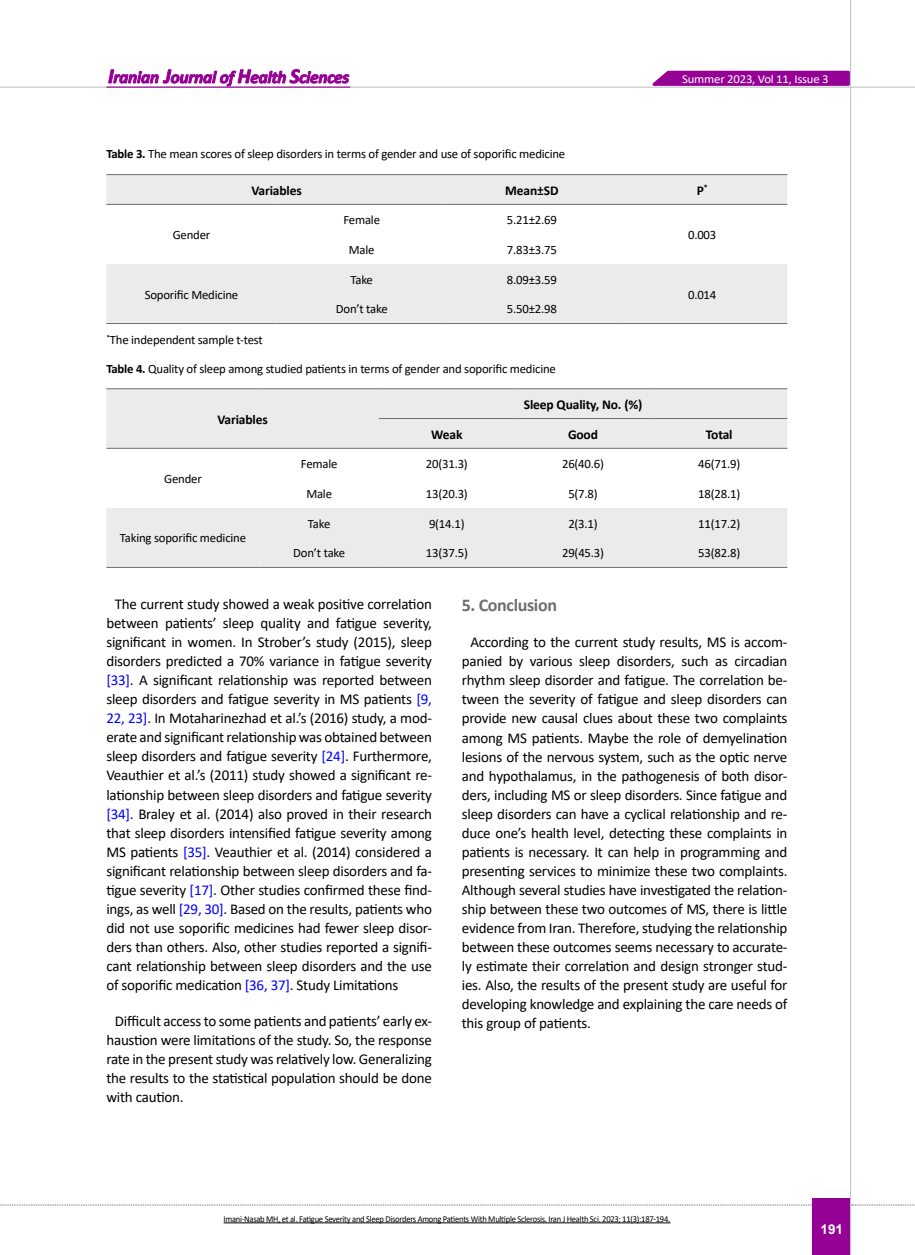
<style>
.page{position:relative;width:915px;height:1255px;background:#fff}
.page>*{position:absolute;margin:0;border:0;box-sizing:border-box;transform-origin:0 0}
.t1{font:700 18px "Calibri";letter-spacing:-.02em;color:#6d6e71}
.t2{font:15px/19px "Calibri";letter-spacing:-.015em;color:#000;text-align:justify}
.t3{font:700 13.5px "Calibri";letter-spacing:-.01em;color:#000}
.t4{font:700 13.5px "Arial";color:#fff}
.t5{font:12.75px "Calibri";letter-spacing:-.015em;color:#000}
.t6{font:12.15px "Calibri";letter-spacing:-.015em;color:#fff;scale:1.05 1}
.t7{font:9px "Calibri";letter-spacing:-.03em;color:#000;scale:.95 1}
.s1{font-weight:700}
.s2{color:#00f}
</style>
<div class="page">
<hr style="left:849px;top:0;width:1px;height:1254px;background:#c2c4c6">
<hr style="left:0;top:87px;width:914px;height:1px;background:#c2c4c6">
<svg style="left:0;top:1204px;width:812px;height:1px"></svg>
<svg style="left:851px;top:1204px;width:64px;height:1px"></svg>
<svg style="left:645px;top:69px;width:206px;height:18px;background:#aa36aa"></svg>
<div style="left:812px;top:1198px;width:37px;height:56px;background:#950095"></div>
<svg style="left:108px;top:69px;width:241px;height:17px"></svg>
<hr style="left:106px;top:87px;width:244px;height:1px;background:#950095">
<svg style="left:106px;top:175px;width:681px;height:148px;fill:#ebebec"></svg>
<hr style="left:106px;top:323px;width:170px;height:1px;background:#6d6e71">
<hr style="left:617px;top:323px;width:170px;height:1px;background:#6d6e71">
<hr style="left:276px;top:323px;width:170px;height:1px;background:#6d6e71">
<hr style="left:446px;top:323px;width:171px;height:1px;background:#6d6e71">
<hr style="left:106px;top:174px;width:170px;height:1px;background:#6d6e71">
<hr style="left:276px;top:174px;width:170px;height:1px;background:#6d6e71">
<hr style="left:446px;top:174px;width:171px;height:1px;background:#6d6e71">
<hr style="left:617px;top:174px;width:170px;height:1px;background:#6d6e71">
<hr style="left:106px;top:204px;width:170px;height:1px;background:#6d6e71">
<hr style="left:276px;top:204px;width:170px;height:1px;background:#6d6e71">
<hr style="left:446px;top:204px;width:171px;height:1px;background:#6d6e71">
<hr style="left:617px;top:204px;width:170px;height:1px;background:#6d6e71">
<svg style="left:106px;top:389px;width:681px;height:178px;fill:#ebebec"></svg>
<hr style="left:106px;top:567px;width:153px;height:1px;background:#6d6e71">
<hr style="left:259px;top:567px;width:119px;height:1px;background:#6d6e71">
<hr style="left:378px;top:567px;width:136px;height:1px;background:#6d6e71">
<hr style="left:514px;top:567px;width:137px;height:1px;background:#6d6e71">
<hr style="left:651px;top:567px;width:136px;height:1px;background:#6d6e71">
<hr style="left:106px;top:388px;width:153px;height:1px;background:#6d6e71">
<hr style="left:259px;top:388px;width:119px;height:1px;background:#6d6e71">
<hr style="left:106px;top:448px;width:153px;height:1px;background:#6d6e71">
<hr style="left:259px;top:448px;width:119px;height:1px;background:#6d6e71">
<hr style="left:651px;top:448px;width:136px;height:1px;background:#6d6e71">
<hr style="left:378px;top:448px;width:136px;height:1px;background:#6d6e71">
<hr style="left:514px;top:448px;width:137px;height:1px;background:#6d6e71">
<hr style="left:378px;top:388px;width:136px;height:1px;background:#6d6e71">
<hr style="left:514px;top:388px;width:137px;height:1px;background:#6d6e71">
<hr style="left:651px;top:388px;width:136px;height:1px;background:#6d6e71">
<hr style="left:378px;top:418px;width:136px;height:1px;background:#6d6e71">
<hr style="left:514px;top:418px;width:137px;height:1px;background:#6d6e71">
<hr style="left:651px;top:418px;width:136px;height:1px;background:#6d6e71">
<hr style="left:223px;top:1222px;width:447px;height:1px;background:#000">
<p class="t6" style="left:682px;top:70px;width:141px">Summer 2023, Vol 11, Issue 3</p>
<p class="t5" style="left:106px;top:145px;width:460px"><span class="s1">Table 3.</span> The mean scores of sleep disorders in terms of gender and use of soporific medicine</p>
<p class="t3" style="left:251px;top:180px;width:52px">Variables</p>
<p class="t3" style="left:505px;top:180px;width:55px">Mean±SD</p>
<p class="t3" style="left:696px;top:180px;width:12px">P<sup>*</sup></p>
<p class="t5" style="left:173px;top:226px;width:39px">Gender</p>
<p class="t5" style="left:343px;top:211px;width:38px">Female</p>
<p class="t5" style="left:506px;top:211px;width:52px">5.21±2.69</p>
<p class="t5" style="left:687px;top:226px;width:30px">0.003</p>
<p class="t5" style="left:349px;top:241px;width:27px">Male</p>
<p class="t5" style="left:507px;top:241px;width:52px">7.83±3.75</p>
<p class="t5" style="left:145px;top:285px;width:95px">Soporific Medicine</p>
<p class="t5" style="left:350px;top:270px;width:24px">Take</p>
<p class="t5" style="left:507px;top:270px;width:52px">8.09±3.59</p>
<p class="t5" style="left:336px;top:300px;width:53px">Don’t take</p>
<p class="t5" style="left:507px;top:300px;width:52px">5.50±2.98</p>
<p class="t5" style="left:106px;top:331px;width:158px"><sup>*</sup>The independent sample t-test</p>
<p class="t5" style="left:106px;top:359px;width:451px"><span class="s1">Table 4.</span> Quality of sleep among studied patients in terms of gender and soporific medicine</p>
<p class="t3" style="left:217px;top:409px;width:52px">Variables</p>
<p class="t3" style="left:523px;top:394px;width:120px">Sleep Quality, No. (%)</p>
<p class="t5" style="left:687px;top:285px;width:30px">0.014</p>
<p class="t5" style="left:164px;top:470px;width:39px">Gender</p>
<p class="t5" style="left:120px;top:529px;width:128px">Taking soporific medicine</p>
<p class="t3" style="left:431px;top:424px;width:33px">Weak</p>
<p class="t3" style="left:568px;top:424px;width:31px">Good</p>
<p class="t3" style="left:705px;top:424px;width:28px">Total</p>
<p class="t5" style="left:301px;top:455px;width:38px">Female</p>
<p class="t5" style="left:426px;top:455px;width:43px">20(31.3)</p>
<p class="t5" style="left:562px;top:455px;width:43px">26(40.6)</p>
<p class="t5" style="left:698px;top:455px;width:43px">46(71.9)</p>
<p class="t5" style="left:306px;top:484px;width:27px">Male</p>
<p class="t5" style="left:426px;top:484px;width:43px">13(20.3)</p>
<p class="t5" style="left:568px;top:484px;width:31px">5(7.8)</p>
<p class="t5" style="left:698px;top:484px;width:43px">18(28.1)</p>
<p class="t5" style="left:308px;top:514px;width:24px">Take</p>
<p class="t5" style="left:429px;top:514px;width:37px">9(14.1)</p>
<p class="t5" style="left:568px;top:514px;width:31px">2(3.1)</p>
<p class="t5" style="left:698px;top:514px;width:43px">11(17.2)</p>
<p class="t5" style="left:293px;top:544px;width:53px">Don’t take</p>
<p class="t5" style="left:426px;top:544px;width:43px">13(37.5)</p>
<p class="t5" style="left:562px;top:544px;width:43px">29(45.3)</p>
<p class="t5" style="left:698px;top:544px;width:43px">53(82.8)</p>
<p class="t2" style="left:106px;top:594px;width:327px;text-indent:9px">The current study showed a weak positive correlation between patients’ sleep quality and fatigue severity, significant in women. In Strober’s study (2015), sleep disorders predicted a 70% variance in fatigue severity <span class="s2">[33]</span>. A significant relationship was reported between sleep disorders and fatigue severity in MS patients <span class="s2">[9, 22, 23]</span>. In Motaharinezhad et al.’s (2016) study, a mod&shy;erate and significant relationship was obtained between sleep disorders and fatigue severity <span class="s2">[24]</span>. Furthermore, Veauthier et al.’s (2011) study showed a significant re&shy;lationship between sleep disorders and fatigue severity <span class="s2">[34]</span>. Braley et al. (2014) also proved in their research that sleep disorders intensified fatigue severity among MS patients <span class="s2">[35]</span>. Veauthier et al. (2014) considered a significant relationship between sleep disorders and fa&shy;tigue severity <span class="s2">[17]</span>. Other studies confirmed these find&shy;ings, as well <span class="s2">[29, 30]</span>. Based on the results, patients who did not use soporific medicines had fewer sleep disor&shy;ders than others. Also, other studies reported a signifi&shy;cant relationship between sleep disorders and the use of soporific medication <span class="s2">[36, 37]</span>. Study Limitations</p>
<p class="t2" style="left:106px;top:1011px;width:327px;text-indent:9px">Difficult access to some patients and patients’ early ex&shy;haustion were limitations of the study. So, the response rate in the present study was relatively low. Generalizing the results to the statistical population should be done with caution.</p>
<p class="t1" style="left:461px;top:592px;width:97px">5. Conclusion</p>
<p class="t2" style="left:461px;top:632px;width:327px;text-indent:9px">According to the current study results, MS is accom&shy;panied by various sleep disorders, such as circadian rhythm sleep disorder and fatigue. The correlation be&shy;tween the severity of fatigue and sleep disorders can provide new causal clues about these two complaints among MS patients. Maybe the role of demyelination lesions of the nervous system, such as the optic nerve and hypothalamus, in the pathogenesis of both disor&shy;ders, including MS or sleep disorders. Since fatigue and sleep disorders can have a cyclical relationship and re&shy;duce one’s health level, detecting these complaints in patients is necessary. It can help in programming and presenting services to minimize these two complaints.<br>Although several studies have investigated the relation&shy;ship between these two outcomes of MS, there is little evidence from Iran. Therefore, studying the relationship between these outcomes seems necessary to accurate&shy;ly estimate their correlation and design stronger stud&shy;ies. Also, the results of the present study are useful for developing knowledge and explaining the care needs of this group of patients.</p>
<p class="t7" style="left:223px;top:1212px;width:471px">Imani-Nasab MH, et al. Fatigue Severity and Sleep Disorders Among Patients With Multiple Sclerosis. Iran J Health Sci. 2023; 11(3):187-194.</p>
<p class="t4" style="left:820px;top:1219px;width:24px">191</p>
</div>
